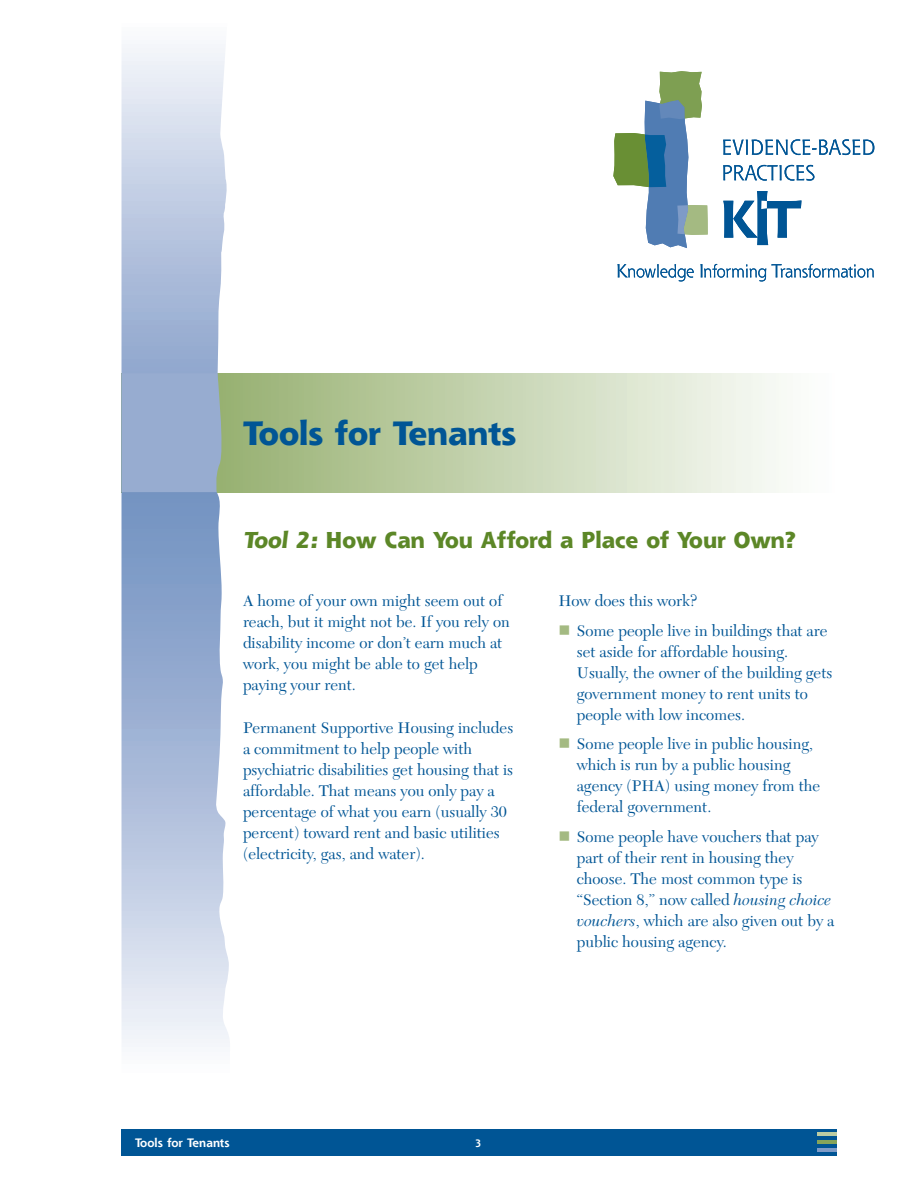
<style>
.page{position:relative;width:918px;height:1188px;background:#fff}
.page>*{position:absolute;margin:0;border:0;box-sizing:border-box;transform-origin:0 0}
.t1{font:800 33px "Shannon Std";color:#005595}
.t2{font:800 22.5px "Shannon Std";color:#5c8727}
._1_Body_Bullet{font:16.2px/21px "New Caledonia LT Std";color:#005595}
._1_Body_Text{font:16.2px/21px "New Caledonia LT Std";color:#005595}
.t3{font:700 12px "Shannon Std";color:#fff}
.t4{font:700 10.5px "Shannon Std";color:#fff}
.s1{color:#a4ba82}
.s2{font-style:italic}
</style>
<div class="page">
<div style="left:122px;top:1129px;width:715px;height:27px;background:#005595"></div>
<hr style="left:818px;top:1148px;width:19px;height:3px;background:#7e9bc7">
<hr style="left:818px;top:1140px;width:19px;height:4px;background:#86a45a">
<hr style="left:818px;top:1132px;width:19px;height:4px;background:#bbcca3">
<svg style="left:230px;top:373px;width:551px;height:119px;background:#c8d5b4"></svg>
<svg style="left:122px;top:44px;width:108px;height:1003px;background:#b8c7df"></svg>
<div style="left:122px;top:373px;width:103px;height:119px;background:#97acd0"></div>
<svg style="left:617px;top:264px;width:77px;height:17px"></svg>
<svg style="left:700px;top:264px;width:174px;height:17px"></svg>
<svg style="left:723px;top:139px;width:151px;height:16px"></svg>
<svg style="left:723px;top:165px;width:91px;height:16px"></svg>
<svg style="left:613px;top:71px;width:95px;height:177px"></svg>
<svg style="left:723px;top:191px;width:78px;height:54px"></svg>
<h1 class="t1" style="left:243px;top:412px;width:275px">Tools for Tenants</h1>
<h2 class="t2" style="left:243px;top:525px;width:554px">Tool 2: How Can You Afford a Place of Your Own?</h2>
<p class="_1_Body_Text" style="left:243px;top:590px;width:268px">A home of your own might seem out of reach, but it might not be. If you rely on disability income or don’t earn much at work, you might be able to get help paying your rent.</p>
<p class="_1_Body_Text" style="left:243px;top:717px;width:272px">Permanent Supportive Housing includes a commitment to help people with psychiatric disabilities get housing that is affordable. That means you only pay a percentage of what you earn (usually 30 percent) toward rent and basic utilities (electricity, gas, and water).</p>
<p class="_1_Body_Text" style="left:558px;top:590px;width:140px">How does this work?</p>
<p class="_1_Body_Bullet" style="left:577px;top:620px;width:257px;text-indent:-18px"><span class="s1">■</span> Some people live in buildings that are set aside for affordable housing.<br>Usually, the owner of the building gets government money to rent units to people with low incomes.</p>
<p class="_1_Body_Bullet" style="left:577px;top:734px;width:245px;text-indent:-18px"><span class="s1">■</span> Some people live in public housing, which is run by a public housing agency (PHA) using money from the federal government.</p>
<p class="_1_Body_Bullet" style="left:577px;top:826px;width:259px;text-indent:-18px"><span class="s1">■</span> Some people have vouchers that pay part of their rent in housing they choose. The most common type is “Section 8,” now called <span class="s2">housing choice vouchers</span>, which are also given out by a public housing agency.</p>
<p class="t3" style="left:135px;top:1135px;width:96px">Tools for Tenants</p>
<p class="t4" style="left:475px;top:1136px;width:8px">3</p>
</div>
